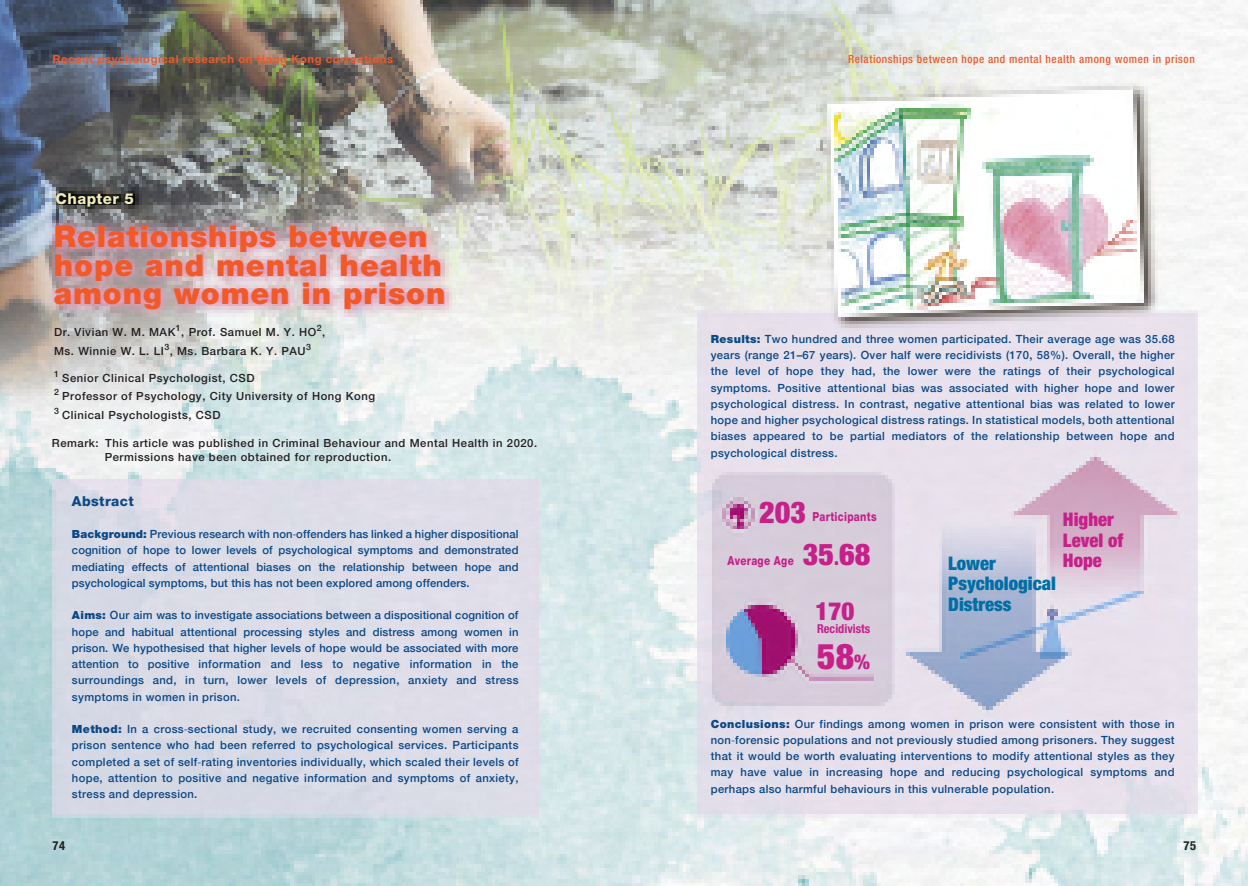
<style>
.page{position:relative;width:1248px;height:886px;background:#fff}
.page>*{position:absolute;margin:0;border:0;box-sizing:border-box;transform-origin:0 0}
.t1{font:900 condensed 35.5px "Helvetica Neue LT Pro";color:#c62089}
.t2{font:900 condensed 30.12px "Helvetica Neue LT Pro";color:#c62089}
.t3{font:900 30px/28.8px "Helvetica Neue LT Pro";letter-spacing:.03em;color:#f15929}
.t4{font:900 condensed 25px "Helvetica Neue LT Pro";color:#c62089}
.t5{font:900 condensed 18.75px/20.5px "Helvetica Neue LT Pro";color:#006fa6}
.t6{font:900 condensed 18.75px/20.5px "Helvetica Neue LT Pro";color:#c62089}
.t7{font:800 15px "Helvetica Neue LT Pro";letter-spacing:.03em;color:#eeedb9}
.t8{font:800 13.75px "Helvetica Neue";letter-spacing:.03em;color:#0a4886}
.t9{font:800 12.5px "Helvetica Neue";letter-spacing:.03em;color:#c62089;scale:.8 1}
.t10{font:700 condensed 12.5px "Helvetica Neue LT Pro";color:#231f20}
.t11{font:700 condensed 12.25px "Helvetica Neue LT Pro";letter-spacing:-.005em;color:#c62089}
.t12{font:500 11.25px/16.2px "Helvetica Neue";letter-spacing:.03em;color:#0a4886;text-align:justify}
.t13{font:500 11.25px/18.8px "Helvetica Neue LT Pro";letter-spacing:.05em;color:#231f20}
.t14{font:500 condensed 11.25px "Helvetica Neue LT Pro";letter-spacing:.05em;color:#f15929}
.t15{font:700 11.25px "Helvetica Neue LT Pro";letter-spacing:.05em;color:#f15929}
.s1{font-weight:900}
.s2{font-family:"Myriad Pro";font-weight:400}
.s3{font-size:18.75px}
.s4{font-size:20.38px}
</style>
<div class="page">
<img style="left:0;top:0;width:1247px;height:886px">
<p class="t15" style="left:52px;top:52px;width:342px">Recent psychological research on Hong Kong corrections</p>
<h3 class="t7" style="left:56px;top:189px;width:80px">Chapter 5</h3>
<h3 class="t3" style="left:54px;top:222px;width:393px">Relationships between hope and mental health among women in prison</h3>
<p class="t13" style="left:54px;top:322px;width:273px">Dr. Vivian W. M. MAK<sup>1</sup>, Prof. Samuel M. Y. HO<sup>2</sup>,<br>Ms. Winnie W. L. LI<sup>3</sup>, Ms. Barbara K. Y. PAU<sup>3</sup></p>
<p class="t13" style="left:54px;top:368px;width:322px"><sup>1</sup> Senior Clinical Psychologist, CSD<br><sup>2</sup> Professor of Psychology, City University of Hong Kong<br><sup>3</sup> Clinical Psychologists, CSD</p>
<p class="t13" style="left:105px;top:436px;width:434px;line-height:13.5px;text-indent:-53px">Remark: This article was published in Criminal Behaviour and Mental Health in 2020.<br>Permissions have been obtained for reproduction.</p>
<p class="t8" style="left:72px;top:492px;width:63px">Abstract</p>
<p class="t12" style="left:72px;top:525px;width:448px"><span class="s1">Background:</span> Previous research with non<span class="s2">‐</span>offenders has linked a higher dispositional cognition of hope to lower levels of psychological symptoms and demonstrated mediating effects of attentional biases on the relationship between hope and psychological symptoms, but this has not been explored among offenders.</p>
<p class="t12" style="left:72px;top:606px;width:448px"><span class="s1">Aims:</span> Our aim was to investigate associations between a dispositional cognition of hope and habitual attentional processing styles and distress among women in prison. We hypothesised that higher levels of hope would be associated with more attention to positive information and less to negative information in the surroundings and, in turn, lower levels of depression, anxiety and stress symptoms in women in prison.</p>
<p class="t12" style="left:72px;top:720px;width:448px"><span class="s1">Method:</span> In a cross<span class="s2">‐</span>sectional study, we recruited consenting women serving a prison sentence who had been referred to psychological services. Participants completed a set of self<span class="s2">‐</span>rating inventories individually, which scaled their levels of hope, attention to positive and negative information and symptoms of anxiety, stress and depression.</p>
<p class="t10" style="left:53px;top:838px;width:14px">74</p>
<p class="t14" style="left:848px;top:52px;width:348px">Relationships between hope and mental health among women in prison</p>
<p class="t12" style="left:710px;top:330px;width:465px"><span class="s1">Results:</span> Two hundred and three women participated. Their average age was 35.68 years (range 21–67 years). Over half were recidivists (170, 58%). Overall, the higher the level of hope they had, the lower were the ratings of their psychological symptoms. Positive attentional bias was associated with higher hope and lower psychological distress. In contrast, negative attentional bias was related to lower hope and higher psychological distress ratings. In statistical models, both attentional biases appeared to be partial mediators of the relationship between hope and psychological distress.</p>
<h2 class="t2" style="left:759px;top:494px;width:48px">203</h2>
<p class="t9" style="left:812px;top:509px;width:82px">Participants</p>
<p class="t9" style="left:727px;top:553px;width:84px">Average Age</p>
<h2 class="t2" style="left:802px;top:536px;width:69px">35<span class="s3">.</span>68</h2>
<h3 class="t4" style="left:815px;top:596px;width:41px">170</h3>
<p class="t11" style="left:817px;top:621px;width:55px">Recidivists</p>
<h1 class="t1" style="left:817px;top:635px;width:54px">58<span class="s4">%</span></h1>
<h3 class="t6" style="left:1062px;top:509px;width:62px">Higher<br>Level of</h3>
<h3 class="t5" style="left:948px;top:553px;width:49px">Lower</h3>
<h3 class="t6" style="left:1062px;top:550px;width:40px">Hope</h3>
<h3 class="t5" style="left:948px;top:573px;width:109px">Psychological<br>Distress</h3>
<p class="t12" style="left:710px;top:714px;width:465px"><span class="s1">Conclusions:</span> Our findings among women in prison were consistent with those in non<span class="s2">‐</span>forensic populations and not previously studied among prisoners. They suggest that it would be worth evaluating interventions to modify attentional styles as they may have value in increasing hope and reducing psychological symptoms and perhaps also harmful behaviours in this vulnerable population.</p>
<p class="t10" style="left:1183px;top:838px;width:14px">75</p>
</div>
